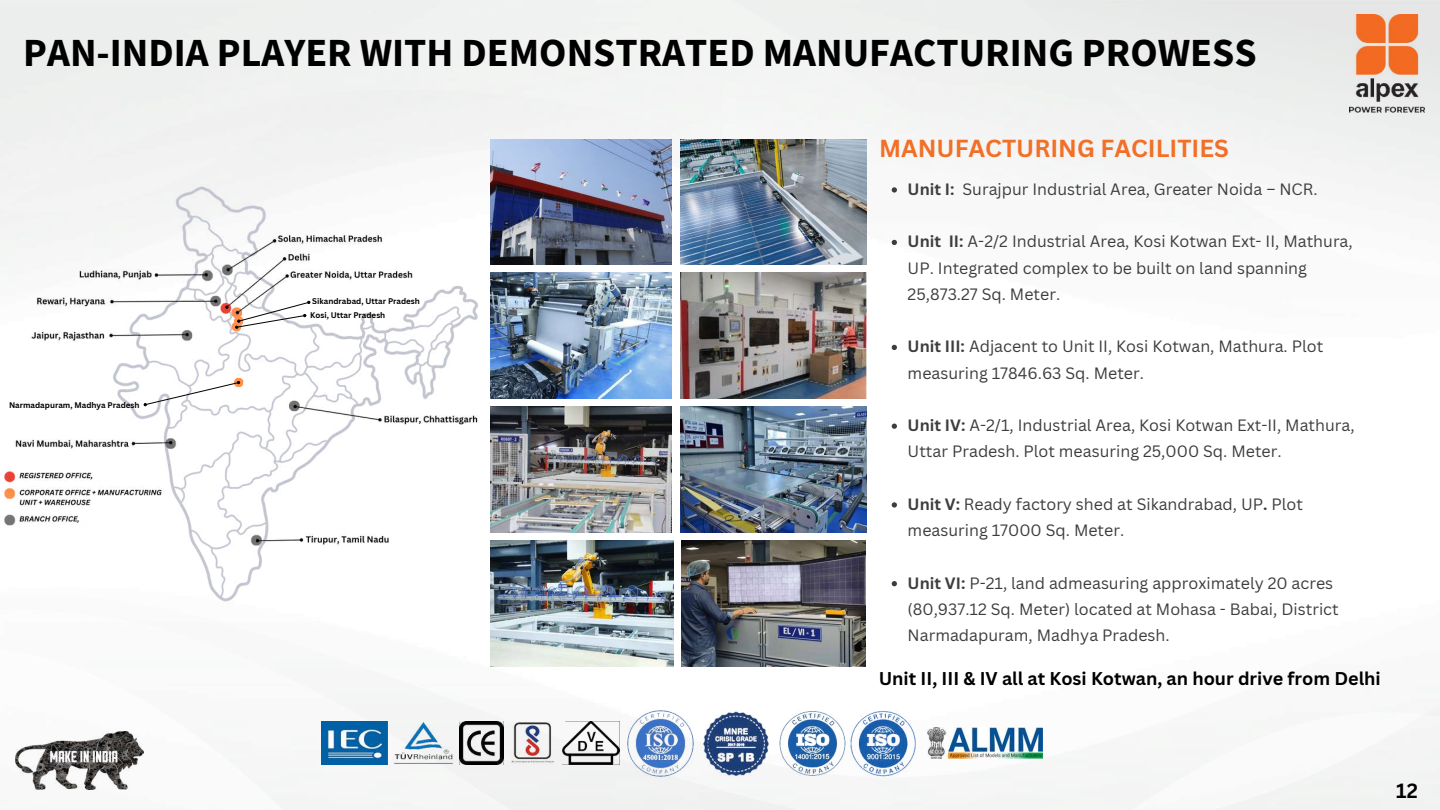
<style>
.page{position:relative;width:1440px;height:810px;background:#fff}
.page>*{position:absolute;margin:0;border:0;box-sizing:border-box;transform-origin:0 0}
.t1{font:700 40px "Source Sans Pro";color:#000}
.t2{font:700 24px "Canva Sans";color:#f26f26}
.t3{font:700 20px "Canva Sans";color:#010101}
.t4{font:700 18px "Canva Sans";color:#000}
.t5{font:16px/26.2px "Canva Sans";color:#3d3d3d}
.t6{font:700 8px "Canva Sans";color:#000}
.s1{font-weight:700}
</style>
<div class="page">
<img style="left:0;top:0;width:1440px;height:810px">
<img style="left:4px;top:185px;width:476px;height:416px">
<img style="left:491px;top:140px;width:180px;height:125px">
<img style="left:491px;top:273px;width:180px;height:125px">
<img style="left:681px;top:541px;width:185px;height:125px">
<img style="left:681px;top:140px;width:186px;height:125px">
<img style="left:681px;top:273px;width:186px;height:125px">
<img style="left:491px;top:407px;width:180px;height:125px">
<img style="left:681px;top:407px;width:186px;height:125px">
<img style="left:491px;top:541px;width:183px;height:125px">
<img style="left:1350px;top:14px;width:74px;height:98px">
<img style="left:15px;top:731px;width:129px;height:59px">
<img style="left:851px;top:710px;width:65px;height:66px">
<img style="left:779px;top:710px;width:66px;height:66px">
<img style="left:699px;top:710px;width:74px;height:66px">
<img style="left:627px;top:710px;width:66px;height:66px">
<img style="left:563px;top:721px;width:56px;height:44px">
<img style="left:512px;top:721px;width:43px;height:44px">
<img style="left:459px;top:721px;width:44px;height:44px">
<img style="left:393px;top:721px;width:61px;height:44px">
<img style="left:321px;top:721px;width:66px;height:44px">
<img style="left:928px;top:728px;width:114px;height:30px">
<div style="left:80px;top:521px;width:7px;height:7px;background:#fefefe"></div>
<div style="left:93px;top:478px;width:7px;height:7px;background:#fefefe"></div>
<div style="left:232px;top:322px;width:9px;height:10px;background:#ff914d;border-radius:50%"></div>
<svg style="left:892px;top:187px;width:5px;height:6px"></svg>
<svg style="left:892px;top:240px;width:5px;height:5px"></svg>
<svg style="left:892px;top:345px;width:5px;height:5px"></svg>
<svg style="left:892px;top:424px;width:5px;height:5px"></svg>
<svg style="left:892px;top:502px;width:5px;height:6px"></svg>
<svg style="left:892px;top:581px;width:5px;height:5px"></svg>
<svg style="left:233px;top:301px;width:77px;height:28px"></svg>
<svg style="left:144px;top:377px;width:100px;height:29px"></svg>
<h1 class="t1" style="left:23px;top:26px;width:1235px">PAN-INDIA PLAYER WITH DEMONSTRATED MANUFACTURING PROWESS</h1>
<p class="t6" style="left:9px;top:399px;width:132px">Narmadapuram, Madhya Pradesh</p>
<p class="t6" style="left:312px;top:295px;width:109px">Sikandrabad, Uttar Pradesh</p>
<p class="t6" style="left:310px;top:309px;width:77px">Kosi, Uttar Pradesh</p>
<h2 class="t2" style="left:879px;top:132px;width:351px">MANUFACTURING FACILITIES</h2>
<p class="t5" style="left:908px;top:176px;width:411px"><span class="s1">Unit I:</span> Surajpur Industrial Area, Greater Noida – NCR.</p>
<p class="t5" style="left:908px;top:228px;width:447px"><span class="s1">Unit II:</span> A-2/2 Industrial Area, Kosi Kotwan Ext- II, Mathura,<br>UP. Integrated complex to be built on land spanning<br>25,873.27 Sq. Meter.</p>
<p class="t5" style="left:908px;top:333px;width:417px"><span class="s1">Unit III:</span> Adjacent to Unit II, Kosi Kotwan, Mathura. Plot measuring 17846.63 Sq. Meter.</p>
<p class="t5" style="left:908px;top:412px;width:449px"><span class="s1">Unit IV:</span> A-2/1, Industrial Area, Kosi Kotwan Ext-II, Mathura,<br>Uttar Pradesh. Plot measuring 25,000 Sq. Meter.</p>
<p class="t5" style="left:908px;top:491px;width:397px"><span class="s1">Unit V:</span> Ready factory shed at Sikandrabad, UP<span class="s1">.</span> Plot measuring 17000 Sq. Meter.</p>
<p class="t5" style="left:908px;top:569px;width:433px"><span class="s1">Unit VI:</span> P-21, land admeasuring approximately 20 acres (80,937.12 Sq. Meter) located at Mohasa - Babai, District<br>Narmadapuram, Madhya Pradesh.</p>
<p class="t4" style="left:879px;top:666px;width:504px">Unit II, III &amp; IV all at Kosi Kotwan, an hour drive from Delhi</p>
<p class="t3" style="left:1396px;top:776px;width:23px">12</p>
</div>
